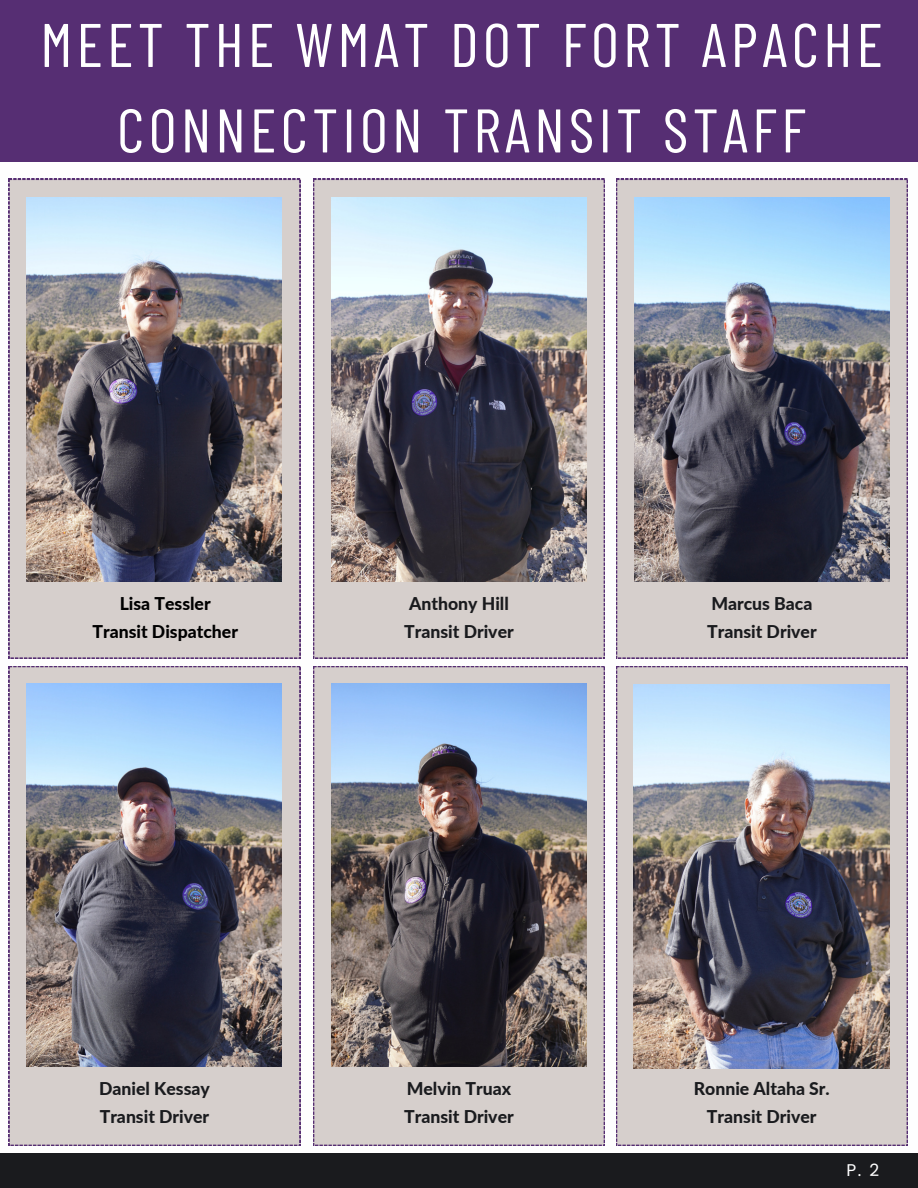
<style>
.page{position:relative;width:918px;height:1188px;background:#fff}
.page>*{position:absolute;margin:0;border:0;box-sizing:border-box;transform-origin:0 0}
.t1{font:61.5px/85.5px "Barlow Condensed";letter-spacing:.07em;color:#fff;text-align:center}
.t2{font:800 17.55px "Lato";color:#1a1b1e}
.t3{font:800 17.55px "Lato";color:#000}
.t4{font:16.95px "Poppins";color:#fff}
</style>
<div class="page">
<div style="left:0;top:1153px;width:918px;height:35px;background:#1a1b1e"></div>
<div style="left:0;top:0;width:918px;height:162px;background:#562e73"></div>
<div style="left:9px;top:179px;width:291px;height:479px;background:#d6cfcc"></div>
<img style="left:27px;top:198px;width:255px;height:384px">
<div style="left:616px;top:179px;width:292px;height:479px;background:#d6cfcc"></div>
<svg style="left:313px;top:179px;width:292px;height:479px;background:#d1c9c9"></svg>
<img style="left:331px;top:198px;width:255px;height:384px">
<img style="left:634px;top:198px;width:256px;height:384px">
<div style="left:9px;top:666px;width:291px;height:479px;background:#d6cfcc"></div>
<img style="left:27px;top:683px;width:255px;height:384px">
<div style="left:313px;top:666px;width:292px;height:479px;background:#d6cfcc"></div>
<img style="left:331px;top:683px;width:255px;height:384px">
<svg style="left:616px;top:666px;width:292px;height:479px;background:#d0c8c8"></svg>
<img style="left:634px;top:685px;width:255px;height:383px">
<p class="t1" style="left:40px;top:0;width:844px">MEET THE WMAT DOT FORT APACHE<br>CONNECTION TRANSIT STAFF</p>
<p class="t3" style="left:120px;top:592px;width:92px">Lisa Tessler</p>
<p class="t3" style="left:92px;top:620px;width:147px">Transit Dispatcher</p>
<p class="t2" style="left:409px;top:592px;width:101px">Anthony Hill</p>
<p class="t2" style="left:404px;top:620px;width:111px">Transit Driver</p>
<p class="t2" style="left:99px;top:1078px;width:112px">Daniel Kessay</p>
<p class="t2" style="left:100px;top:1106px;width:111px">Transit Driver</p>
<p class="t2" style="left:407px;top:1078px;width:106px">Melvin Truax</p>
<p class="t2" style="left:404px;top:1106px;width:111px">Transit Driver</p>
<p class="t2" style="left:711px;top:592px;width:103px">Marcus Baca</p>
<p class="t2" style="left:707px;top:620px;width:111px">Transit Driver</p>
<p class="t2" style="left:694px;top:1078px;width:138px">Ronnie Altaha Sr.</p>
<p class="t2" style="left:707px;top:1106px;width:111px">Transit Driver</p>
<h2 class="t4" style="left:846px;top:1158px;width:34px">P. 2</h2>
</div>
